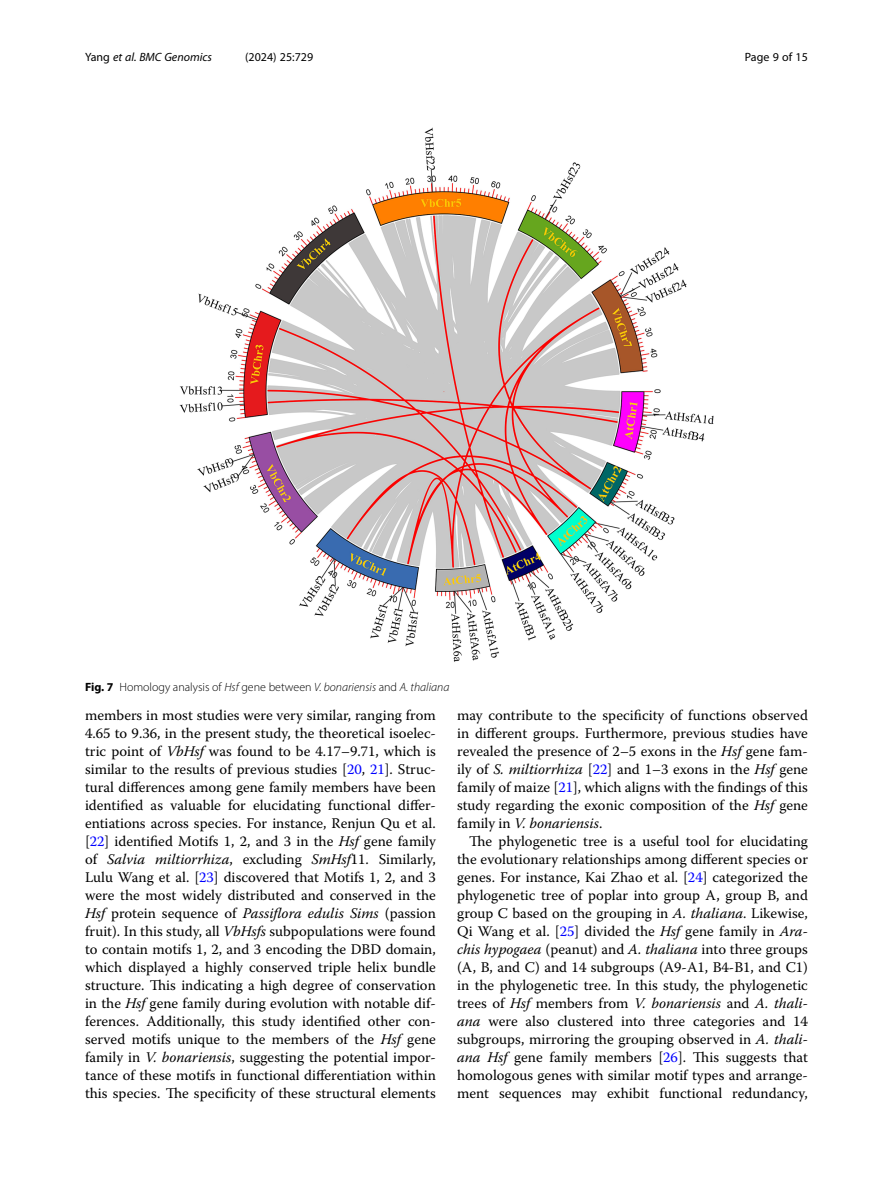
<style>
.page{position:relative;width:893px;height:1191px;background:#fff}
.page>*{position:absolute;margin:0;border:0;box-sizing:border-box;transform-origin:0 0}
.Body_Text_Indent{font:14.7px/18px "Warnock Pro";color:#000;text-align:justify}
.Figure_Caption{font:300 12px "Myriad Pro";color:#000}
.t1{font:12px "Myriad Pro";color:#000}
.t2{font:italic 12px "Myriad Pro";color:#000}
.s1{font-style:normal}
.s2{font-weight:700}
.s3{font-style:italic}
.s4{color:#00f}
</style>
<div class="page">
<img style="left:179px;top:127px;width:535px;height:535px">
<p class="t2" style="left:85px;top:50px;width:129px"><span class="s1">Yang</span> et al. BMC Genomics</p>
<p class="t1" style="left:245px;top:50px;width:70px">(2024) 25:729</p>
<p class="t1" style="left:745px;top:50px;width:65px">Page 9 of 15</p>
<p class="Figure_Caption" style="left:85px;top:679px;width:366px"><span class="s2">Fig. 7</span> Homology analysis of <span class="s3">Hsf</span> gene between <span class="s3">V. bonariensis</span> and <span class="s3">A. thaliana</span></p>
<p class="Body_Text_Indent" style="left:85px;top:706px;width:352px">members in most studies were very similar, ranging from 4.65 to 9.36, in the present study, the theoretical isoelec&shy;tric point of <span class="s3">VbHsf</span> was found to be 4.17–9.71, which is similar to the results of previous studies [<span class="s4">20</span>, <span class="s4">21</span>]. Struc&shy;tural differences among gene family members have been identified as valuable for elucidating functional differ&shy;entiations across species. For instance, Renjun Qu et al. [<span class="s4">22</span>] identified Motifs 1, 2, and 3 in the <span class="s3">Hsf</span> gene family of <span class="s3">Salvia miltiorrhiza</span>, excluding <span class="s3">SmHsf</span>11. Similarly, Lulu Wang et al. [<span class="s4">23</span>] discovered that Motifs 1, 2, and 3 were the most widely distributed and conserved in the <span class="s3">Hsf</span> protein sequence of <span class="s3">Passiflora edulis Sims</span> (passion fruit). In this study, all <span class="s3">VbHsfs</span> subpopulations were found to contain motifs 1, 2, and 3 encoding the DBD domain, which displayed a highly conserved triple helix bundle structure. This indicating a high degree of conservation in the <span class="s3">Hsf</span> gene family during evolution with notable dif&shy;ferences. Additionally, this study identified other con&shy;served motifs unique to the members of the <span class="s3">Hsf</span> gene family in <span class="s3">V. bonariensis</span>, suggesting the potential impor&shy;tance of these motifs in functional differentiation within this species. The specificity of these structural elements</p>
<p class="Body_Text_Indent" style="left:457px;top:706px;width:352px">may contribute to the specificity of functions observed in different groups. Furthermore, previous studies have revealed the presence of 2–5 exons in the <span class="s3">Hsf</span> gene fam&shy;ily of <span class="s3">S. miltiorrhiza</span> [<span class="s4">22</span>] and 1–3 exons in the <span class="s3">Hsf</span> gene family of maize [<span class="s4">21</span>], which aligns with the findings of this study regarding the exonic composition of the <span class="s3">Hsf</span> gene family in <span class="s3">V. bonariensis</span>.</p>
<p class="Body_Text_Indent" style="left:457px;top:832px;width:352px;text-indent:12px">The phylogenetic tree is a useful tool for elucidating the evolutionary relationships among different species or genes. For instance, Kai Zhao et al. [<span class="s4">24</span>] categorized the phylogenetic tree of poplar into group A, group B, and group C based on the grouping in <span class="s3">A. thaliana</span>. Likewise, Qi Wang et al. [<span class="s4">25</span>] divided the <span class="s3">Hsf</span> gene family in <span class="s3">Ara&shy;chis hypogaea</span> (peanut) and <span class="s3">A. thaliana</span> into three groups (A, B, and C) and 14 subgroups (A9-A1, B4-B1, and C1) in the phylogenetic tree. In this study, the phylogenetic trees of <span class="s3">Hsf</span> members from <span class="s3">V. bonariensis</span> and <span class="s3">A. thali&shy;ana</span> were also clustered into three categories and 14 subgroups, mirroring the grouping observed in <span class="s3">A. thali&shy;ana Hsf</span> gene family members [<span class="s4">26</span>]. This suggests that homologous genes with similar motif types and arrange&shy;ment sequences may exhibit functional redundancy,</p>
</div>
